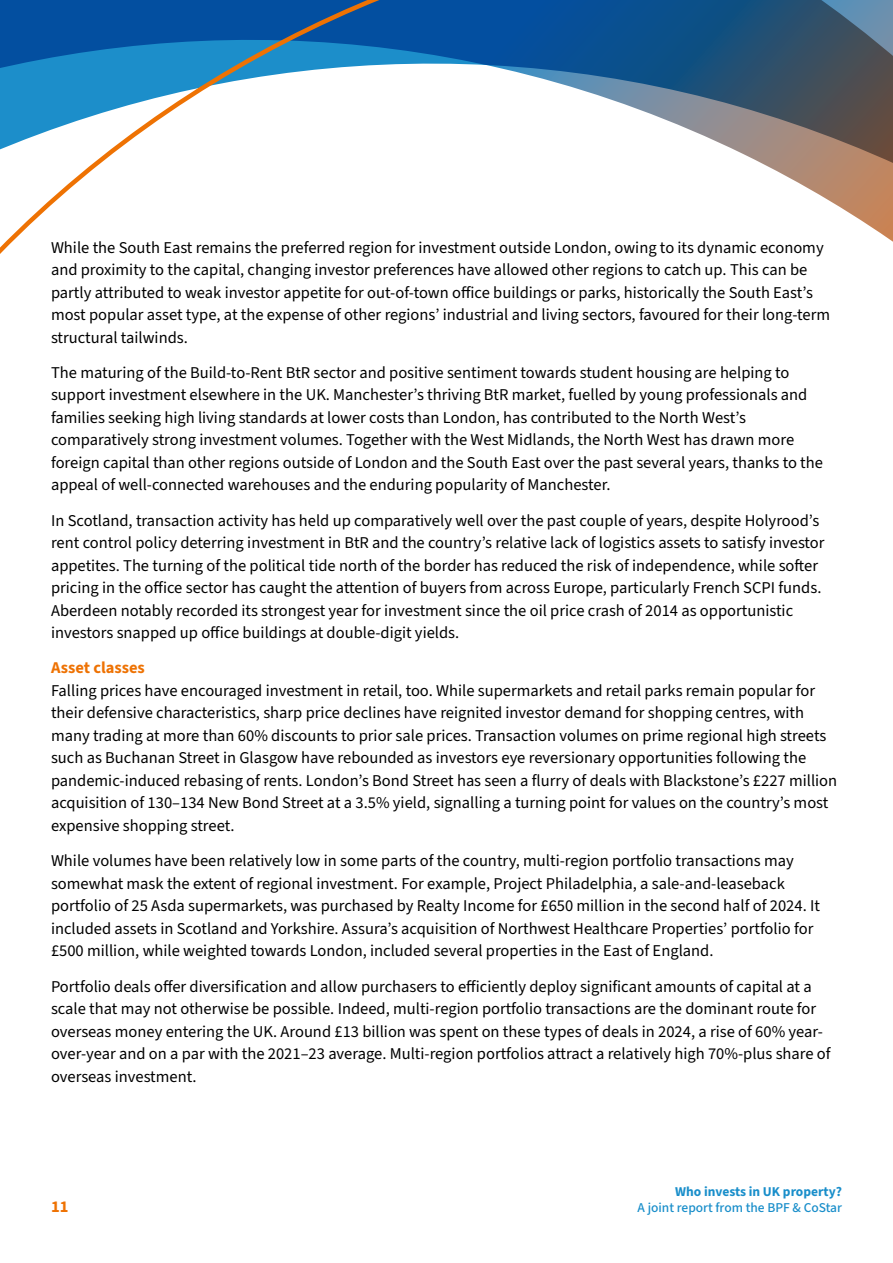
<style>
.page{position:relative;width:893px;height:1263px;background:#fff}
.page>*{position:absolute;margin:0;border:0;box-sizing:border-box;transform-origin:0 0}
.t1{font:16.5px/22.5px "Source Sans 3";color:#000}
.t2{font:700 16.5px "Source Sans 3";color:#ee7203}
.t3{font:500 13.5px "Source Sans 3";color:#198eca}
.t4{font:700 13.5px "Source Sans 3";color:#198eca}
</style>
<div class="page">
<svg style="left:0;top:0;width:893px;height:254px"></svg>
<p class="t1" style="left:51px;top:236px;width:781px">While the South East remains the preferred region for investment outside London, owing to its dynamic economy and proximity to the capital, changing investor preferences have allowed other regions to catch up. This can be partly attributed to weak investor appetite for out-of-town office buildings or parks, historically the South East’s most popular asset type, at the expense of other regions’ industrial and living sectors, favoured for their long-term structural tailwinds.</p>
<p class="t1" style="left:51px;top:361px;width:773px">The maturing of the Build-to-Rent BtR sector and positive sentiment towards student housing are helping to support investment elsewhere in the UK. Manchester’s thriving BtR market, fuelled by young professionals and families seeking high living standards at lower costs than London, has contributed to the North West’s comparatively strong investment volumes. Together with the West Midlands, the North West has drawn more foreign capital than other regions outside of London and the South East over the past several years, thanks to the appeal of well-connected warehouses and the enduring popularity of Manchester.</p>
<p class="t1" style="left:51px;top:509px;width:775px">In Scotland, transaction activity has held up comparatively well over the past couple of years, despite Holyrood’s rent control policy deterring investment in BtR and the country’s relative lack of logistics assets to satisfy investor appetites. The turning of the political tide north of the border has reduced the risk of independence, while softer pricing in the office sector has caught the attention of buyers from across Europe, particularly French SCPI funds.<br>Aberdeen notably recorded its strongest year for investment since the oil price crash of 2014 as opportunistic investors snapped up office buildings at double-digit yields.</p>
<p class="t2" style="left:51px;top:657px;width:95px">Asset classes</p>
<p class="t1" style="left:51px;top:679px;width:788px">Falling prices have encouraged investment in retail, too. While supermarkets and retail parks remain popular for their defensive characteristics, sharp price declines have reignited investor demand for shopping centres, with many trading at more than 60% discounts to prior sale prices. Transaction volumes on prime regional high streets such as Buchanan Street in Glasgow have rebounded as investors eye reversionary opportunities following the pandemic-induced rebasing of rents. London’s Bond Street has seen a flurry of deals with Blackstone’s £227 million acquisition of 130–134 New Bond Street at a 3.5% yield, signalling a turning point for values on the country’s most expensive shopping street.</p>
<p class="t1" style="left:51px;top:849px;width:770px">While volumes have been relatively low in some parts of the country, multi-region portfolio transactions may somewhat mask the extent of regional investment. For example, Project Philadelphia, a sale-and-leaseback portfolio of 25 Asda supermarkets, was purchased by Realty Income for £650 million in the second half of 2024. It included assets in Scotland and Yorkshire. Assura’s acquisition of Northwest Healthcare Properties’ portfolio for £500 million, while weighted towards London, included several properties in the East of England.</p>
<p class="t1" style="left:51px;top:975px;width:781px">Portfolio deals offer diversification and allow purchasers to efficiently deploy significant amounts of capital at a scale that may not otherwise be possible. Indeed, multi-region portfolio transactions are the dominant route for overseas money entering the UK. Around £13 billion was spent on these types of deals in 2024, a rise of 60% year&shy;over-year and on a par with the 2021–23 average. Multi-region portfolios attract a relatively high 70%-plus share of overseas investment.</p>
<p class="t4" style="left:675px;top:1182px;width:168px">Who invests in UK property?</p>
<p class="t2" style="left:51px;top:1195px;width:19px">11</p>
<p class="t3" style="left:638px;top:1199px;width:206px">A joint report from the BPF &amp; CoStar</p>
</div>
